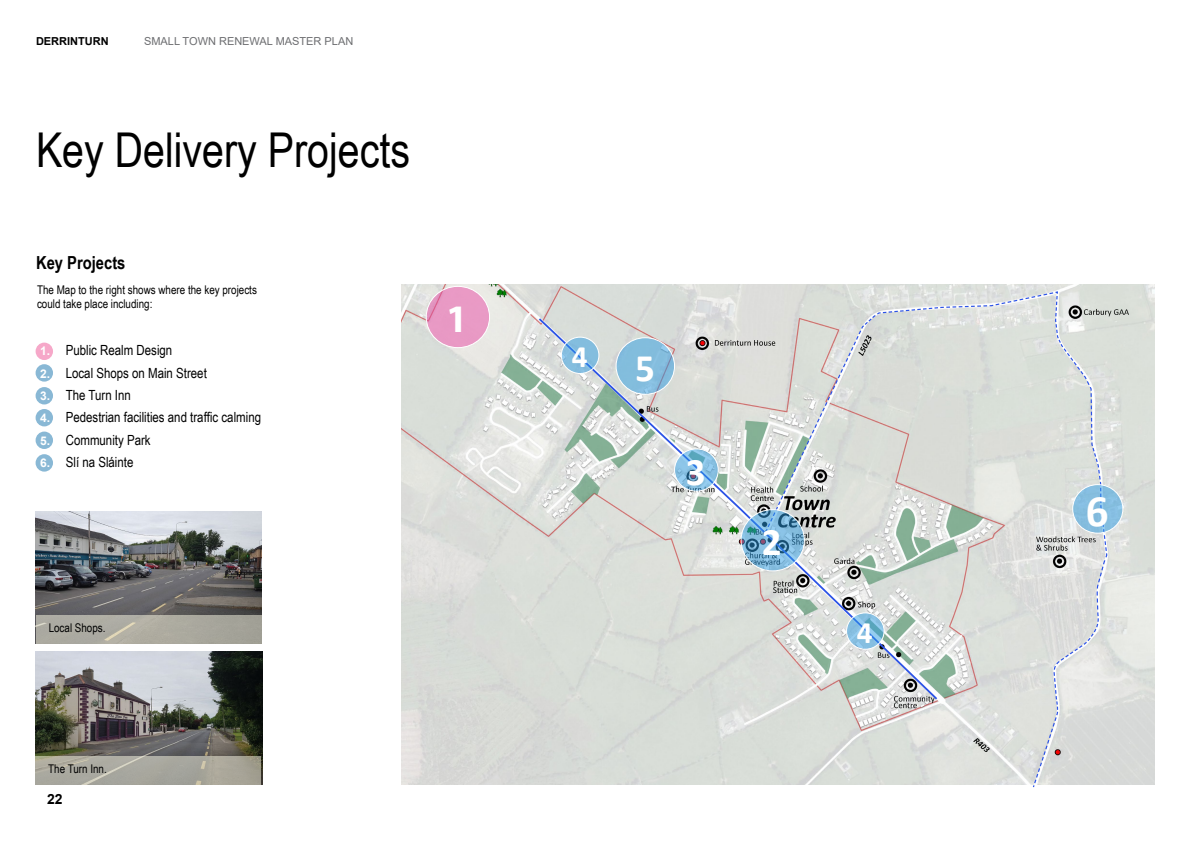
<style>
.page{position:relative;width:1191px;height:842px;background:#fff}
.page>*{position:absolute;margin:0;border:0;box-sizing:border-box;transform-origin:0 0}
.Paragraph_Style_2{font:48px "Arial Narrow";color:#000}
.t1{font:700 45.1px "Calibri";color:#fff}
.t2{font:700 39.1px "Calibri";color:#fff}
.t3{font:700 39.1px "Myriad Pro";color:#fff}
.t4{font:700 31.3px "Calibri";color:#fff}
.Heading_2{font:700 18px "Arial Narrow";color:#000}
.t5{font:14px "Arial Narrow";color:#000}
.t6{font:700 14px "Arial";color:#000}
.t7{font:12px/14.4px "Arial Narrow";color:#000}
.t8{font:11px "Arial";color:#6d6e71}
.t9{font:700 11px "Arial";color:#000}
.s1{font-family:"Arial";font-weight:700;font-size:12px;color:#fff}
.s2{font-size:39.1px}
</style>
<div class="page">
<div style="left:36px;top:343px;width:17px;height:17px;background:#f6a8c9;border-radius:50%"></div>
<div style="left:36px;top:364px;width:17px;height:18px;background:#89b8d5;border-radius:50%"></div>
<div style="left:36px;top:387px;width:17px;height:17px;background:#89b8d5;border-radius:50%"></div>
<div style="left:36px;top:409px;width:17px;height:17px;background:#89b8d5;border-radius:50%"></div>
<div style="left:36px;top:432px;width:17px;height:17px;background:#89b8d5;border-radius:50%"></div>
<div style="left:36px;top:454px;width:17px;height:18px;background:#89b8d5;border-radius:50%"></div>
<img style="left:36px;top:511px;width:225px;height:104px">
<div style="left:36px;top:615px;width:225px;height:28px;background:#acaaa0"></div>
<img style="left:36px;top:652px;width:226px;height:132px">
<svg style="left:36px;top:756px;width:225px;height:28px;fill:#a9a79e"></svg>
<img style="left:401px;top:285px;width:754px;height:499px">
<svg style="left:537px;top:316px;width:227px;height:385px"></svg>
<svg style="left:764px;top:291px;width:344px;height:497px"></svg>
<svg style="left:741px;top:510px;width:63px;height:61px"></svg>
<div style="left:740px;top:509px;width:64px;height:62px;border:1px solid #fff;border-radius:50%"></div>
<svg style="left:674px;top:449px;width:44px;height:42px"></svg>
<div style="left:674px;top:449px;width:44px;height:42px;border:1px solid #fff;border-radius:50%"></div>
<svg style="left:846px;top:613px;width:38px;height:36px"></svg>
<div style="left:846px;top:613px;width:38px;height:36px;border:1px solid #fff;border-radius:50%"></div>
<svg style="left:561px;top:337px;width:38px;height:36px"></svg>
<div style="left:561px;top:337px;width:38px;height:37px;border:1px solid #fff;border-radius:50%"></div>
<svg style="left:616px;top:338px;width:58px;height:56px;fill:#82bddd"></svg>
<div style="left:616px;top:337px;width:59px;height:58px;border:1px solid #fff;border-radius:50%"></div>
<svg style="left:1072px;top:485px;width:50px;height:48px;fill:#85bedf"></svg>
<div style="left:1072px;top:484px;width:51px;height:50px;border:1px solid #fff;border-radius:50%"></div>
<svg style="left:426px;top:286px;width:63px;height:62px;fill:#e99ac5"></svg>
<div style="left:426px;top:286px;width:64px;height:62px;border:1px solid #fff;border-radius:50%"></div>
<p class="t9" style="left:36px;top:33px;width:74px">DERRINTURN</p>
<p class="t8" style="left:144px;top:33px;width:211px">SMALL TOWN RENEWAL MASTER PLAN</p>
<p class="Paragraph_Style_2" style="left:36px;top:115px;width:376px">Key Delivery Projects</p>
<p class="Heading_2" style="left:36px;top:249px;width:91px">Key Projects</p>
<p class="t7" style="left:37px;top:282px;width:221px">The Map to the right shows where the key projects could take place including:</p>
<p class="t5" style="left:40px;top:340px;width:134px"><span class="s1">1.</span> Public Realm Design</p>
<p class="t5" style="left:40px;top:362px;width:168px"><span class="s1">2.</span> Local Shops on Main Street</p>
<p class="t5" style="left:40px;top:385px;width:92px"><span class="s1">3.</span> The Turn Inn</p>
<p class="t5" style="left:40px;top:407px;width:222px"><span class="s1">4.</span> Pedestrian facilities and traffic calming</p>
<p class="t5" style="left:40px;top:430px;width:112px"><span class="s1">5.</span> Community Park</p>
<p class="t5" style="left:40px;top:452px;width:95px"><span class="s1">6.</span> Slí na Sláinte</p>
<h3 class="t3" style="left:446px;top:293px;width:23px">1</h3>
<p class="t7" style="left:49px;top:620px;width:58px">Local Shops.</p>
<p class="t7" style="left:48px;top:761px;width:60px">The Turn Inn.</p>
<p class="t6" style="left:47px;top:789px;width:17px">22</p>
<h3 class="t4" style="left:571px;top:334px;width:85px">4 <span class="s2">5</span></h3>
<h3 class="t2" style="left:686px;top:444px;width:21px">3</h3>
<h3 class="t2" style="left:762px;top:514px;width:21px">2</h3>
<h3 class="t4" style="left:857px;top:610px;width:17px">4</h3>
<h2 class="t1" style="left:1085px;top:479px;width:24px">6</h2>
</div>
